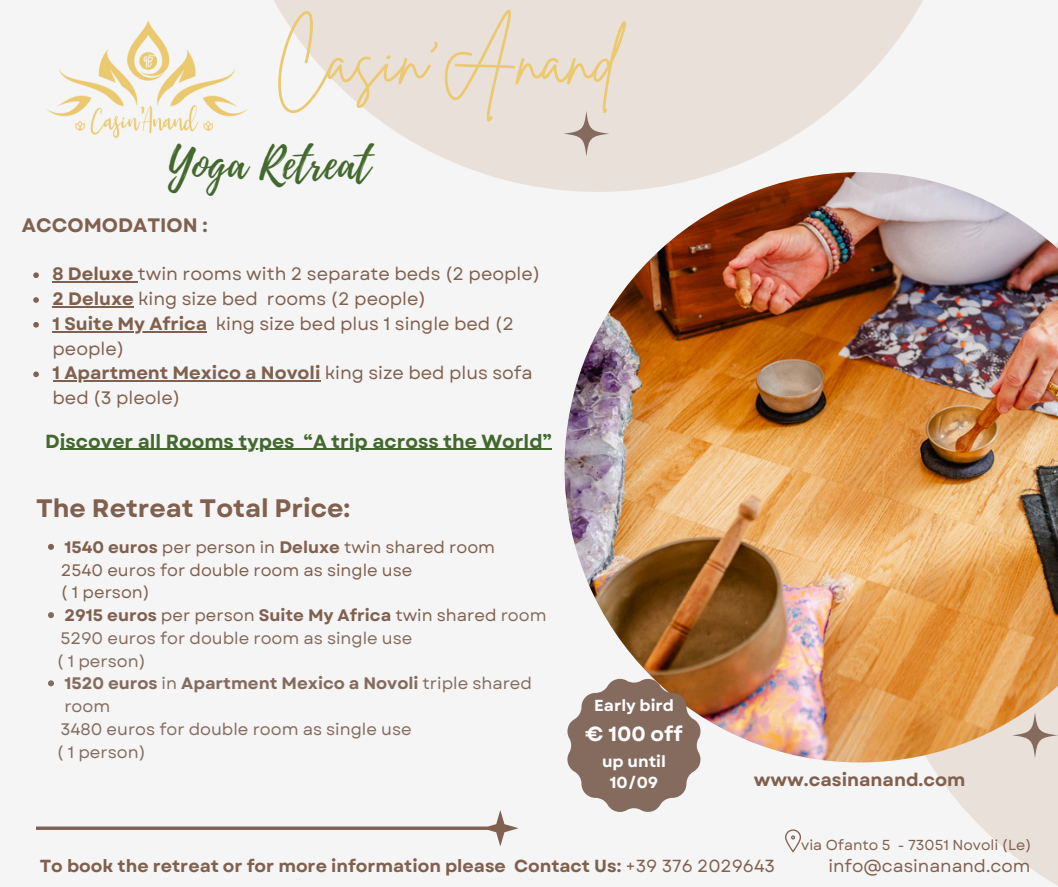
<style>
.page{position:relative;width:1058px;height:887px;background:#fff}
.page>*{position:absolute;margin:0;border:0;box-sizing:border-box;transform-origin:0 0}
.t1{font:70.5px "Brittany Signature";color:#ebc96e}
.t2{font:43.5px "Playlist Script";color:#43692e}
.t3{font:700 25.2px "Garet";color:#80604e}
.t4{font:700 20.4px "Garet";color:#fff}
.t5{font:700 19.5px "Garet";color:#80604e}
.t6{font:700 18.9px "Garet";color:#43692e}
.t7{font:18px/24.8px "Garet";color:#80604e}
.t8{font:700 18px "Garet";color:#80604e}
.t9{font:700 17.4px "Garet";color:#80604e}
.t10{font:17.4px "Garet";color:#80604e}
.t11{font:16.65px "Garet";color:#846b5e}
.t12{font:16.65px "Garet";color:#80604e}
.t13{font:700 16.65px/22.8px "Garet";color:#846b5e}
.t14{font:700 16.65px "Garet";color:#80604e}
.t15{font:700 15.9px/21.3px "Garet";color:#fff;text-align:center}
.t16{font:14.4px "Garet";color:#80604e}
.s1{font-weight:700}
.s2{font-weight:400}
.s3{font-weight:400;color:#846b5e}
</style>
<div class="page">
<div style="left:0;top:0;width:1058px;height:886px;background:#f5f5f5"></div>
<svg style="left:274px;top:0;width:649px;height:190px;fill:#eae0da"></svg>
<svg style="left:871px;top:762px;width:187px;height:124px"></svg>
<svg style="left:563px;top:111px;width:46px;height:46px;background:#d8ccc5"></svg>
<svg style="left:785px;top:829px;width:16px;height:23px"></svg>
<svg style="left:36px;top:810px;width:482px;height:36px"></svg>
<svg style="left:48px;top:544px;width:6px;height:6px"></svg>
<svg style="left:48px;top:612px;width:6px;height:6px"></svg>
<svg style="left:48px;top:680px;width:6px;height:6px"></svg>
<img style="left:564px;top:172px;width:494px;height:590px">
<img style="left:46px;top:20px;width:202px;height:118px">
<svg style="left:33px;top:272px;width:6px;height:6px"></svg>
<svg style="left:53px;top:281px;width:29px;height:1px"></svg>
<hr style="left:82px;top:281px;width:51px;height:1px;background:#80604e">
<svg style="left:33px;top:297px;width:6px;height:6px"></svg>
<hr style="left:53px;top:306px;width:81px;height:1px;background:#80604e">
<svg style="left:33px;top:322px;width:6px;height:5px"></svg>
<hr style="left:53px;top:331px;width:154px;height:1px;background:#80604e">
<svg style="left:33px;top:371px;width:6px;height:6px"></svg>
<hr style="left:53px;top:380px;width:267px;height:1px;background:#80604e">
<svg style="left:567px;top:678px;width:133px;height:134px"></svg>
<hr style="left:60px;top:449px;width:235px;height:1px;background:#43692e">
<hr style="left:303px;top:449px;width:249px;height:1px;background:#43692e">
<p class="t1" style="left:275px;top:14px;width:344px">Casin'Anand</p>
<h3 class="t2" style="left:168px;top:133px;width:204px">Yoga Retreat</h3>
<p class="t5" style="left:22px;top:211px;width:187px">ACCOMODATION :</p>
<p class="t7" style="left:53px;top:262px;width:489px"><span class="s1">8 Deluxe</span> twin rooms with 2 separate beds (2 people)</p>
<p class="t7" style="left:53px;top:286px;width:375px"><span class="s1">2 Deluxe</span> king size bed rooms (2 people)</p>
<p class="t7" style="left:53px;top:311px;width:463px"><span class="s1">1 Suite My Africa</span> king size bed plus 1 single bed (2 people)</p>
<p class="t7" style="left:53px;top:361px;width:481px"><span class="s1">1 Apartment Mexico a Novoli</span> king size bed plus sofa bed (3 pleole)</p>
<p class="t6" style="left:45px;top:427px;width:251px">Discover all Rooms types</p>
<p class="t6" style="left:303px;top:427px;width:250px">“A trip across the World”</p>
<h1 class="t3" style="left:36px;top:490px;width:316px">The Retreat Total Price:</h1>
<p class="t12" style="left:64px;top:535px;width:432px"><span class="s1">1540 euros</span> per person in <span class="s1">Deluxe</span> twin shared room</p>
<p class="t12" style="left:61px;top:557px;width:353px">2540 euros for double room as single use</p>
<h2 class="t12" style="left:61px;top:580px;width:91px">( 1 person)</h2>
<p class="t14" style="left:64px;top:603px;width:483px">2915 euros <span class="s2">per person</span> Suite My Africa <span class="s2">twin shared</span> <span class="s3">room</span></p>
<p class="t11" style="left:60px;top:626px;width:353px">5290 euros for double room as single use</p>
<h4 class="t11" style="left:57px;top:648px;width:91px">( 1 person)</h4>
<p class="t13" style="left:64px;top:672px;width:469px">1520 euros <span class="s2">in</span> Apartment Mexico a Novoli <span class="s2">triple shared room</span></p>
<p class="t11" style="left:60px;top:717px;width:353px">3480 euros for double room as single use</p>
<p class="t11" style="left:57px;top:739px;width:91px">( 1 person)</p>
<h5 class="t15" style="left:594px;top:695px;width:81px">Early bird</h5>
<p class="t4" style="left:585px;top:719px;width:99px">€ 100 off</p>
<h6 class="t15" style="left:602px;top:751px;width:65px">up until<br>10/09</h6>
<p class="t8" style="left:754px;top:766px;width:213px">www.casinanand.com</p>
<p class="t16" style="left:801px;top:834px;width:232px">via Ofanto 5 - 73051 Novoli (Le)</p>
<p class="t9" style="left:40px;top:853px;width:737px">To book the retreat or for more information please Contact Us: <span class="s2">+39 376 2029643</span></p>
<p class="t10" style="left:828px;top:853px;width:204px">info@casinanand.com</p>
</div>
